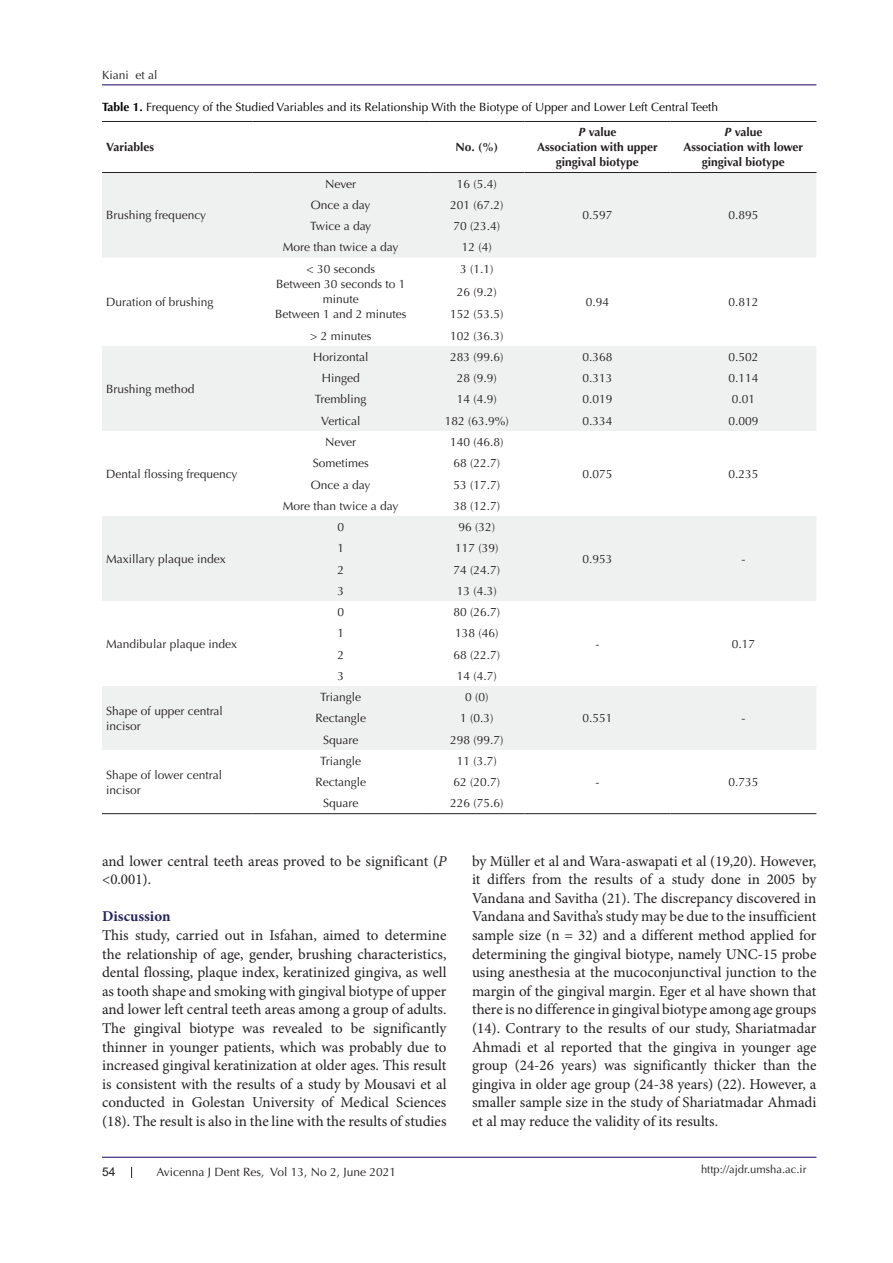
<style>
.page{position:relative;width:893px;height:1263px;background:#fff}
.page>*{position:absolute;margin:0;border:0;box-sizing:border-box;transform-origin:0 0}
.t1{font:15px/18.6px "Minion Pro";color:#231f20;text-align:justify}
.t2{font:700 15px "Minion Pro";color:#27235f}
.t3{font:12px/15px "Optima LT Std";color:#231f20}
.List_Paragraph{font:12px "Optima LT Std";color:#000}
.t4{font:700 12px/15px "Optima LT Std";color:#231f20;text-align:center}
.t5{font:12px "Arial";color:#231f20}
.t6{font:11.25px "Optima LT Std";color:#231f20}
.s1{font-weight:700}
.s2{font-style:italic}
</style>
<div class="page">
<hr style="left:102px;top:85px;width:714px;height:1px;background:#190066">
<hr style="left:102px;top:1157px;width:714px;height:1px;background:#190066">
<svg style="left:102px;top:173px;width:714px;height:577px;fill:#eff0f0"></svg>
<hr style="left:102px;top:121px;width:150px;height:1px;background:#231f20">
<hr style="left:252px;top:121px;width:177px;height:1px;background:#231f20">
<hr style="left:429px;top:121px;width:95px;height:1px;background:#231f20">
<hr style="left:524px;top:121px;width:146px;height:1px;background:#231f20">
<hr style="left:670px;top:121px;width:146px;height:1px;background:#231f20">
<hr style="left:102px;top:172px;width:150px;height:1px;background:#231f20">
<hr style="left:252px;top:172px;width:177px;height:1px;background:#231f20">
<hr style="left:429px;top:172px;width:95px;height:1px;background:#231f20">
<hr style="left:524px;top:172px;width:146px;height:1px;background:#231f20">
<hr style="left:670px;top:172px;width:146px;height:1px;background:#231f20">
<hr style="left:102px;top:813px;width:150px;height:1px;background:#231f20">
<hr style="left:252px;top:813px;width:177px;height:1px;background:#231f20">
<hr style="left:429px;top:813px;width:95px;height:1px;background:#231f20">
<hr style="left:524px;top:813px;width:146px;height:1px;background:#231f20">
<hr style="left:670px;top:813px;width:146px;height:1px;background:#231f20">
<p class="t3" style="left:102px;top:67px;width:57px">Kiani et al</p>
<p class="List_Paragraph" style="left:102px;top:100px;width:618px"><span class="s1">Table 1.</span> Frequency of the Studied Variables and its Relationship With the Biotype of Upper and Lower Left Central Teeth</p>
<p class="t4" style="left:106px;top:140px;width:49px">Variables</p>
<p class="t4" style="left:455px;top:140px;width:44px">No. (%)</p>
<p class="t4" style="left:578px;top:125px;width:39px"><span class="s2">P</span> value</p>
<p class="t4" style="left:537px;top:140px;width:122px">Association with upper gingival biotype</p>
<p class="t4" style="left:724px;top:125px;width:39px"><span class="s2">P</span> value</p>
<p class="t4" style="left:684px;top:140px;width:121px">Association with lower gingival biotype</p>
<p class="t3" style="left:106px;top:208px;width:101px">Brushing frequency</p>
<p class="t3" style="left:106px;top:295px;width:109px">Duration of brushing</p>
<p class="t3" style="left:106px;top:381px;width:90px">Brushing method</p>
<p class="t3" style="left:106px;top:466px;width:133px">Dental flossing frequency</p>
<p class="t3" style="left:106px;top:551px;width:121px">Maxillary plaque index</p>
<p class="t3" style="left:106px;top:637px;width:132px">Mandibular plaque index</p>
<p class="t3" style="left:106px;top:703px;width:118px">Shape of upper central incisor</p>
<p class="t3" style="left:106px;top:767px;width:117px">Shape of lower central incisor</p>
<p class="t3" style="left:325px;top:176px;width:33px">Never</p>
<p class="t3" style="left:457px;top:176px;width:42px">16 (5.4)</p>
<p class="t3" style="left:311px;top:197px;width:61px">Once a day</p>
<p class="t3" style="left:450px;top:197px;width:55px">201 (67.2)</p>
<p class="t3" style="left:310px;top:219px;width:63px">Twice a day</p>
<p class="t3" style="left:453px;top:219px;width:48px">70 (23.4)</p>
<p class="t3" style="left:283px;top:240px;width:117px">More than twice a day</p>
<p class="t3" style="left:462px;top:240px;width:32px">12 (4)</p>
<p class="t3" style="left:306px;top:261px;width:70px">&lt; 30 seconds</p>
<p class="t3" style="left:460px;top:261px;width:35px">3 (1.1)</p>
<p class="t3" style="left:276px;top:277px;width:131px;text-align:center">Between 30 seconds to 1 minute</p>
<p class="t3" style="left:457px;top:284px;width:42px">26 (9.2)</p>
<p class="t3" style="left:275px;top:307px;width:133px">Between 1 and 2 minutes</p>
<p class="t3" style="left:450px;top:307px;width:55px">152 (53.5)</p>
<p class="t3" style="left:310px;top:328px;width:63px">&gt; 2 minutes</p>
<p class="t3" style="left:450px;top:328px;width:55px">102 (36.3)</p>
<p class="t3" style="left:582px;top:208px;width:32px">0.597</p>
<p class="t3" style="left:728px;top:208px;width:32px">0.895</p>
<p class="t3" style="left:586px;top:295px;width:25px">0.94</p>
<p class="t3" style="left:728px;top:295px;width:32px">0.812</p>
<p class="t3" style="left:313px;top:349px;width:57px">Horizontal</p>
<p class="t3" style="left:450px;top:349px;width:55px">283 (99.6)</p>
<p class="t3" style="left:582px;top:349px;width:32px">0.368</p>
<p class="t3" style="left:728px;top:349px;width:32px">0.502</p>
<p class="t3" style="left:322px;top:371px;width:40px">Hinged</p>
<p class="t3" style="left:457px;top:371px;width:42px">28 (9.9)</p>
<p class="t3" style="left:582px;top:371px;width:32px">0.313</p>
<p class="t3" style="left:728px;top:371px;width:32px">0.114</p>
<p class="t3" style="left:315px;top:392px;width:53px">Trembling</p>
<p class="t3" style="left:457px;top:392px;width:42px">14 (4.9)</p>
<p class="t3" style="left:582px;top:392px;width:32px">0.019</p>
<p class="t3" style="left:732px;top:392px;width:25px">0.01</p>
<p class="t3" style="left:321px;top:413px;width:41px">Vertical</p>
<p class="t3" style="left:445px;top:413px;width:66px">182 (63.9%)</p>
<p class="t3" style="left:582px;top:413px;width:32px">0.334</p>
<p class="t3" style="left:728px;top:413px;width:32px">0.009</p>
<p class="t3" style="left:325px;top:435px;width:33px">Never</p>
<p class="t3" style="left:450px;top:435px;width:55px">140 (46.8)</p>
<p class="t3" style="left:313px;top:456px;width:58px">Sometimes</p>
<p class="t3" style="left:453px;top:456px;width:48px">68 (22.7)</p>
<p class="t3" style="left:311px;top:477px;width:61px">Once a day</p>
<p class="t3" style="left:453px;top:477px;width:48px">53 (17.7)</p>
<p class="t3" style="left:283px;top:498px;width:117px">More than twice a day</p>
<p class="t3" style="left:453px;top:498px;width:48px">38 (12.7)</p>
<p class="t3" style="left:337px;top:520px;width:8px">0</p>
<p class="t3" style="left:458px;top:520px;width:38px">96 (32)</p>
<p class="t3" style="left:337px;top:541px;width:8px">1</p>
<p class="t3" style="left:455px;top:541px;width:45px">117 (39)</p>
<p class="t3" style="left:337px;top:562px;width:8px">2</p>
<p class="t3" style="left:453px;top:562px;width:48px">74 (24.7)</p>
<p class="t3" style="left:337px;top:583px;width:8px">3</p>
<p class="t3" style="left:457px;top:583px;width:42px">13 (4.3)</p>
<p class="t3" style="left:337px;top:605px;width:8px">0</p>
<p class="t3" style="left:453px;top:605px;width:48px">80 (26.7)</p>
<p class="t3" style="left:337px;top:626px;width:8px">1</p>
<p class="t3" style="left:455px;top:626px;width:45px">138 (46)</p>
<p class="t3" style="left:337px;top:647px;width:8px">2</p>
<p class="t3" style="left:453px;top:647px;width:48px">68 (22.7)</p>
<p class="t3" style="left:337px;top:668px;width:8px">3</p>
<p class="t3" style="left:457px;top:668px;width:42px">14 (4.7)</p>
<p class="t3" style="left:582px;top:466px;width:32px">0.075</p>
<p class="t3" style="left:728px;top:466px;width:32px">0.235</p>
<p class="t3" style="left:582px;top:551px;width:32px">0.953</p>
<p class="t3" style="left:741px;top:551px;width:5px">-</p>
<p class="t3" style="left:595px;top:637px;width:5px">-</p>
<p class="t3" style="left:732px;top:637px;width:25px">0.17</p>
<p class="t3" style="left:320px;top:690px;width:43px">Triangle</p>
<p class="t3" style="left:465px;top:690px;width:25px">0 (0)</p>
<p class="t3" style="left:315px;top:711px;width:52px">Rectangle</p>
<p class="t3" style="left:460px;top:711px;width:35px">1 (0.3)</p>
<p class="t3" style="left:582px;top:711px;width:32px">0.551</p>
<p class="t3" style="left:741px;top:711px;width:5px">-</p>
<p class="t3" style="left:323px;top:732px;width:37px">Square</p>
<p class="t3" style="left:450px;top:732px;width:55px">298 (99.7)</p>
<p class="t3" style="left:320px;top:753px;width:43px">Triangle</p>
<p class="t3" style="left:457px;top:753px;width:42px">11 (3.7)</p>
<p class="t3" style="left:315px;top:775px;width:52px">Rectangle</p>
<p class="t3" style="left:453px;top:775px;width:48px">62 (20.7)</p>
<p class="t3" style="left:595px;top:775px;width:5px">-</p>
<p class="t3" style="left:728px;top:775px;width:32px">0.735</p>
<p class="t3" style="left:323px;top:796px;width:37px">Square</p>
<p class="t3" style="left:450px;top:796px;width:55px">226 (75.6)</p>
<p class="t1" style="left:102px;top:852px;width:346px">and lower central teeth areas proved to be significant (<span class="s2">P </span>&lt;0.001).</p>
<p class="t2" style="left:102px;top:906px;width:70px">Discussion</p>
<p class="t1" style="left:102px;top:926px;width:346px">This study, carried out in Isfahan, aimed to determine the relationship of age, gender, brushing characteristics, dental flossing, plaque index, keratinized gingiva, as well as tooth shape and smoking with gingival biotype of upper and lower left central teeth areas among a group of adults.</p>
<p class="t1" style="left:102px;top:1019px;width:346px">The gingival biotype was revealed to be significantly thinner in younger patients, which was probably due to increased gingival keratinization at older ages. This result is consistent with the results of a study by Mousavi et al conducted in Golestan University of Medical Sciences (18). The result is also in the line with the results of studies</p>
<p class="t1" style="left:472px;top:852px;width:346px">by Müller et al and Wara-aswapati et al (19,20). However, it differs from the results of a study done in 2005 by Vandana and Savitha (21). The discrepancy discovered in Vandana and Savitha’s study may be due to the insufficient sample size (n = 32) and a different method applied for determining the gingival biotype, namely UNC-15 probe using anesthesia at the mucoconjunctival junction to the margin of the gingival margin. Eger et al have shown that there is no difference in gingival biotype among age groups (14). Contrary to the results of our study, Shariatmadar Ahmadi et al reported that the gingiva in younger age group (24-26 years) was significantly thicker than the gingiva in older age group (24-38 years) (22). However, a smaller sample size in the study of Shariatmadar Ahmadi et al may reduce the validity of its results.</p>
<p class="t5" style="left:102px;top:1163px;width:15px">54</p>
<p class="t3" style="left:157px;top:1164px;width:241px">Avicenna J Dent Res, Vol 13, No 2, June 2021</p>
<p class="t6" style="left:701px;top:1163px;width:107px">http://ajdr.umsha.ac.ir</p>
</div>
